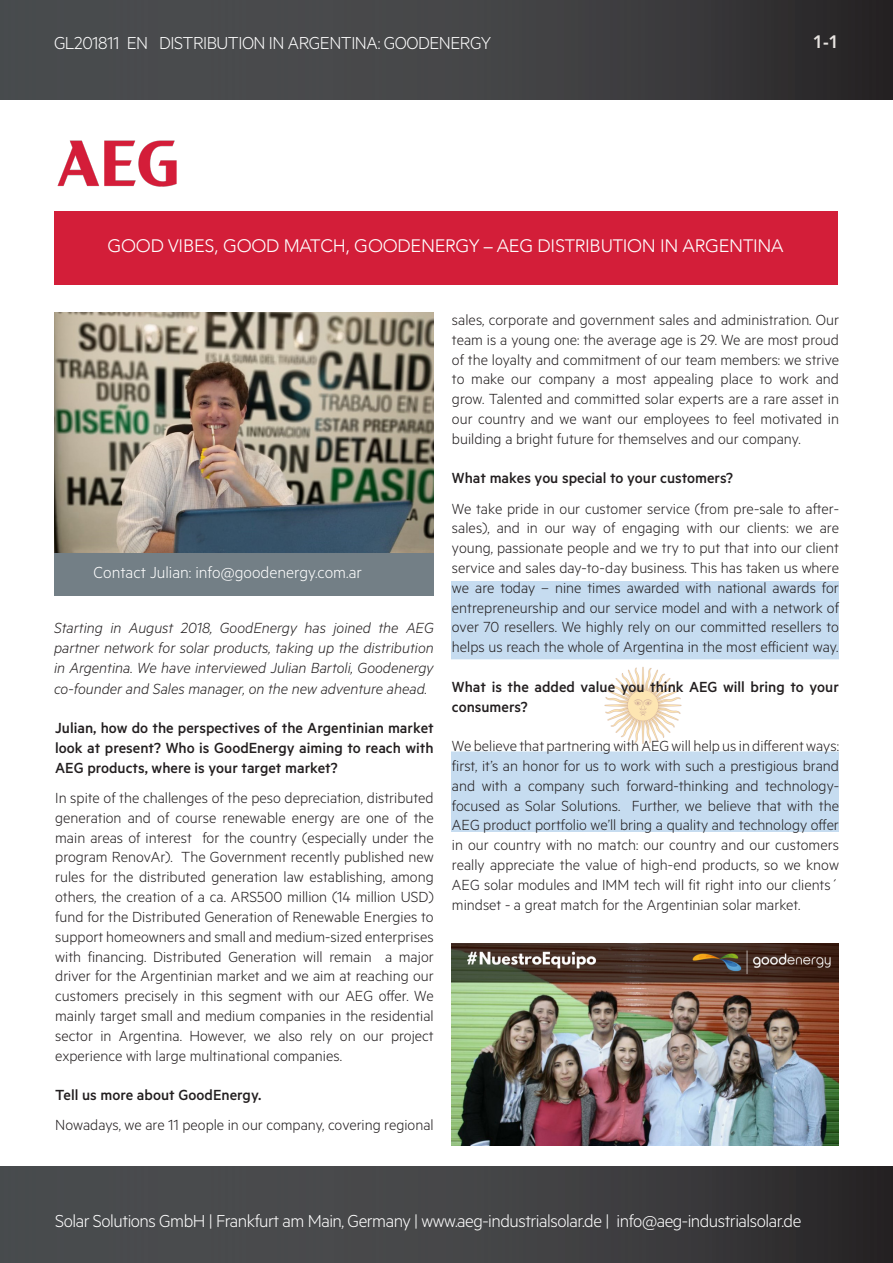
<style>
.page{position:relative;width:893px;height:1263px;background:#fff}
.page>*{position:absolute;margin:0;border:0;box-sizing:border-box;transform-origin:0 0}
.t1{font:300 19.5px "Metric";letter-spacing:-.025em;color:#fff}
.Headline{font:300 18px "Avenir LT Com";letter-spacing:-.015em;color:#fff}
.t2{font:300 18px "Metric";color:#fff}
.t3{font:800 18px "Avenir LT Com";color:#e8e4e1}
.t4{font:300 16.5px/19.8px "Metric";color:#231f20;text-align:justify}
.t5{font:500 16.5px/19.8px "Metric";color:#231f20;text-align:justify}
.t6{font:italic 300 16.5px/19.8px "Metric";color:#231f20;text-align:justify}
</style>
<div class="page">
<img style="left:452px;top:581px;width:387px;height:250px">
<div style="left:0;top:0;width:893px;height:100px;background:linear-gradient(to right,#515456,#302d2f)"></div>
<div style="left:0;top:1166px;width:893px;height:97px;background:linear-gradient(to right,#515456,#302e2f)"></div>
<div style="left:54px;top:212px;width:784px;height:73px;background:#d31e39"></div>
<img style="left:58px;top:141px;width:119px;height:46px">
<img style="left:54px;top:313px;width:380px;height:240px">
<div style="left:54px;top:553px;width:380px;height:43px;background:#737f86"></div>
<img style="left:452px;top:943px;width:387px;height:203px">
<p class="t1" style="left:54px;top:32px;width:439px">GL201811 EN DISTRIBUTION IN ARGENTINA: GOODENERGY</p>
<p class="t3" style="left:813px;top:32px;width:28px">1-1</p>
<p class="Headline" style="left:107px;top:235px;width:677px">GOOD VIBES, GOOD MATCH, GOODENERGY – AEG DISTRIBUTION IN ARGENTINA</p>
<p class="t2" style="left:94px;top:562px;width:270px">Contact Julian: info@goodenergy.com.ar</p>
<p class="t6" style="left:54px;top:617px;width:381px">Starting in August 2018, GoodEnergy has joined the AEG partner network for solar products, taking up the distribution in Argentina. We have interviewed Julian Bartoli, Goodenergy</p>
<p class="t6" style="left:54px;top:679px;width:375px">co-founder and Sales manager, on the new adventure ahead.</p>
<p class="t5" style="left:55px;top:718px;width:380px">Julian, how do the perspectives of the Argentinian market look at present? Who is GoodEnergy aiming to reach with AEG products, where is your target market?</p>
<p class="t4" style="left:55px;top:787px;width:380px">In spite of the challenges of the peso depreciation, distributed generation and of course renewable energy are one of the main areas of interest for the country (especially under the program RenovAr). The Government recently published new rules for the distributed generation law establishing, among others, the creation of a ca. ARS500 million (14 million USD) fund for the Distributed Generation of Renewable Energies to support homeowners and small and medium-sized enterprises with financing. Distributed Generation will remain a major driver for the Argentinian market and we aim at reaching our customers precisely in this segment with our AEG offer. We mainly target small and medium companies in the residential sector in Argentina. However, we also rely on our project experience with large multinational companies.</p>
<p class="t5" style="left:55px;top:1084px;width:208px">Tell us more about GoodEnergy.</p>
<p class="t4" style="left:55px;top:1115px;width:380px">Nowadays, we are 11 people in our company, covering regional</p>
<p class="t4" style="left:452px;top:309px;width:389px">sales, corporate and government sales and administration. Our team is a young one: the average age is 29. We are most proud of the loyalty and commitment of our team members: we strive to make our company a most appealing place to work and grow. Talented and committed solar experts are a rare asset in our country and we want our employees to feel motivated in building a bright future for themselves and our company.</p>
<p class="t5" style="left:452px;top:468px;width:283px">What makes you special to your customers?</p>
<p class="t4" style="left:452px;top:498px;width:389px">We take pride in our customer service (from pre-sale to after&shy;sales), and in our way of engaging with our clients: we are young, passionate people and we try to put that into our client service and sales day-to-day business. This has taken us where we are today – nine times awarded with national awards for entrepreneurship and our service model and with a network of over 70 resellers. We highly rely on our committed resellers to helps us reach the whole of Argentina in the most efficient way.</p>
<p class="t5" style="left:452px;top:676px;width:388px">What is the added value you think AEG will bring to your consumers?</p>
<p class="t4" style="left:452px;top:735px;width:388px">We believe that partnering with AEG will help us in different ways: first, it’s an honor for us to work with such a prestigious brand and with a company such forward-thinking and technology&shy;focused as Solar Solutions. Further, we believe that with the AEG product portfolio we’ll bring a quality and technology offer in our country with no match: our country and our customers really appreciate the value of high-end products, so we know AEG solar modules and IMM tech will fit right into our clients´ mindset - a great match for the Argentinian solar market.</p>
<p class="t1" style="left:55px;top:1209px;width:748px">Solar Solutions GmbH | Frankfurt am Main, Germany | www.aeg-industrialsolar.de | info@aeg-industrialsolar.de</p>
</div>
